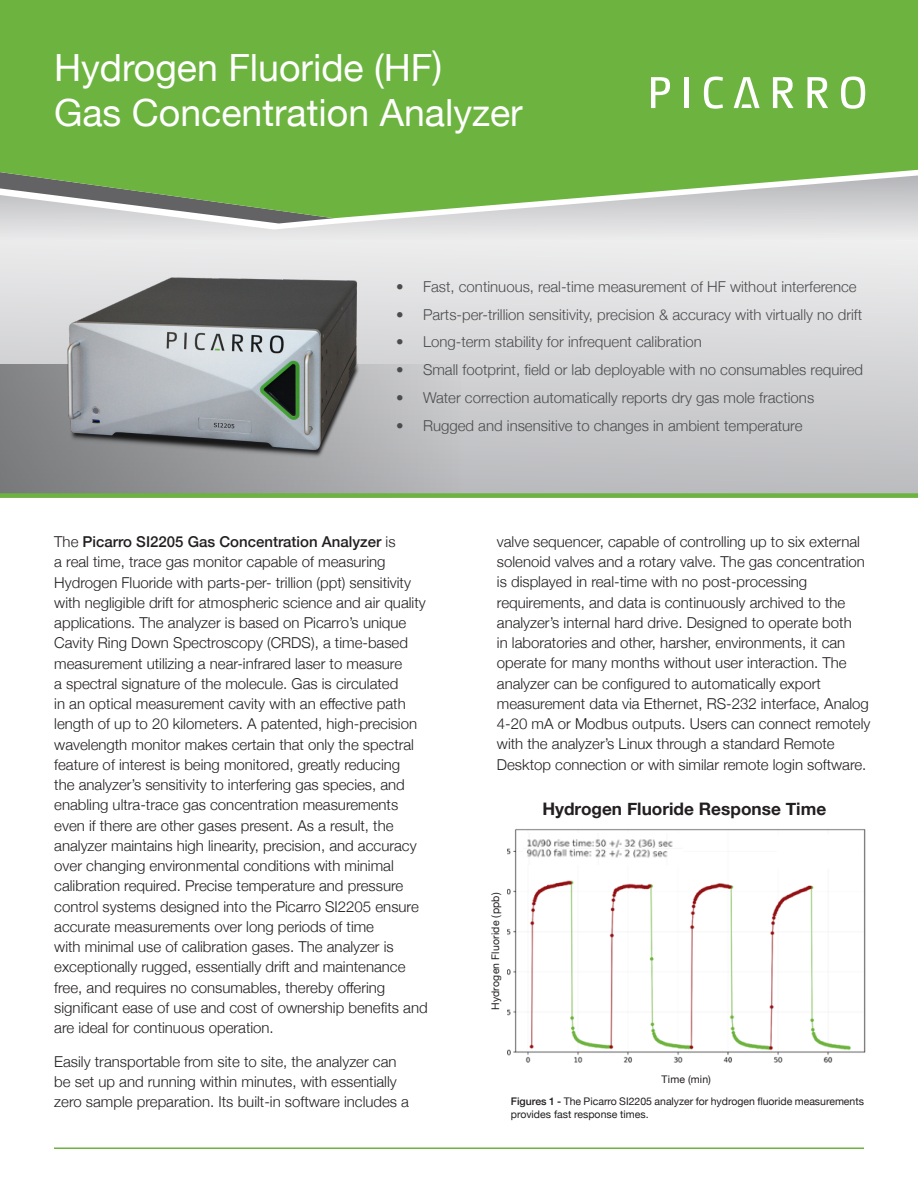
<style>
.page{position:relative;width:918px;height:1188px;background:#fff}
.page>*{position:absolute;margin:0;border:0;box-sizing:border-box;transform-origin:0 0}
.t1{font:37.5px "Helvetica Neue";color:#fff}
.t2{font:700 17.25px "Helvetica Neue";color:#231f20}
.t3{font:300 15px/20.2px "Helvetica Neue";color:#231f20}
.t4{font:300 15px "Helvetica Neue";color:#4b4c4d}
.t5{font:10.5px/12.6px "Helvetica Neue";color:#231f20}
.t6{font:10.5px "Helvetica Neue";letter-spacing:.02em;color:#231f20}
.s1{font-weight:500}
</style>
<div class="page">
<svg style="left:367px;top:240px;width:551px;height:253px;background:#d5d5d7"></svg>
<div style="left:0;top:159px;width:918px;height:81px;background:#e6e6e7"></div>
<svg style="left:0;top:364px;width:460px;height:129px;background:#b3b4b6"></svg>
<svg style="left:0;top:218px;width:918px;height:8px"></svg>
<svg style="left:0;top:218px;width:337px;height:6px"></svg>
<svg style="left:0;top:0;width:918px;height:218px;background:#75b54d"></svg>
<svg style="left:651px;top:77px;width:19px;height:31px"></svg>
<hr style="left:684px;top:77px;width:4px;height:31px;background:#fff">
<svg style="left:704px;top:77px;width:19px;height:32px"></svg>
<svg style="left:773px;top:77px;width:21px;height:31px"></svg>
<svg style="left:808px;top:77px;width:20px;height:31px"></svg>
<svg style="left:841px;top:76px;width:24px;height:33px"></svg>
<svg style="left:734px;top:77px;width:26px;height:31px"></svg>
<div style="left:0;top:493px;width:918px;height:5px;background:#6cb43f"></div>
<img style="left:0;top:226px;width:367px;height:258px">
<hr style="left:54px;top:1148px;width:810px;height:1px;background:#6cb43f">
<img style="left:507px;top:829px;width:359px;height:234px">
<img style="left:524px;top:834px;width:158px;height:30px">
<p class="t1" style="left:54px;top:40px;width:390px">Hydrogen Fluoride (HF)</p>
<p class="t1" style="left:54px;top:85px;width:470px">Gas Concentration Analyzer</p>
<p class="t4" style="left:396px;top:275px;width:462px">• Fast, continuous, real-time measurement of HF without interference</p>
<p class="t4" style="left:396px;top:302px;width:468px">• Parts-per-trillion sensitivity, precision &amp; accuracy with virtually no drift</p>
<p class="t4" style="left:396px;top:330px;width:307px">• Long-term stability for infrequent calibration</p>
<p class="t4" style="left:396px;top:358px;width:469px">• Small footprint, field or lab deployable with no consumables required</p>
<p class="t4" style="left:396px;top:385px;width:420px">• Water correction automatically reports dry gas mole fractions</p>
<p class="t4" style="left:396px;top:413px;width:408px">• Rugged and insensitive to changes in ambient temperature</p>
<p class="t3" style="left:54px;top:531px;width:375px">The <span class="s1">Picarro SI2205 Gas Concentration Analyzer</span> is<br>a real time, trace gas monitor capable of measuring Hydrogen Fluoride with parts-per- trillion (ppt) sensitivity with negligible drift for atmospheric science and air quality applications. The analyzer is based on Picarro’s unique Cavity Ring Down Spectroscopy (CRDS), a time-based measurement utilizing a near-infrared laser to measure<br>a spectral signature of the molecule. Gas is circulated<br>in an optical measurement cavity with an effective path length of up to 20 kilometers. A patented, high-precision wavelength monitor makes certain that only the spectral feature of interest is being monitored, greatly reducing<br>the analyzer’s sensitivity to interfering gas species, and enabling ultra-trace gas concentration measurements even if there are other gases present. As a result, the analyzer maintains high linearity, precision, and accuracy over changing environmental conditions with minimal calibration required. Precise temperature and pressure control systems designed into the Picarro SI2205 ensure accurate measurements over long periods of time<br>with minimal use of calibration gases. The analyzer is exceptionally rugged, essentially drift and maintenance free, and requires no consumables, thereby offering significant ease of use and cost of ownership benefits and are ideal for continuous operation.</p>
<p class="t3" style="left:54px;top:1050px;width:356px">Easily transportable from site to site, the analyzer can be set up and running within minutes, with essentially zero sample preparation. Its built-in software includes a</p>
<p class="t3" style="left:497px;top:530px;width:375px">valve sequencer, capable of controlling up to six external solenoid valves and a rotary valve. The gas concentration is displayed in real-time with no post-processing requirements, and data is continuously archived to the analyzer’s internal hard drive. Designed to operate both<br>in laboratories and other, harsher, environments, it can operate for many months without user interaction. The analyzer can be configured to automatically export measurement data via Ethernet, RS-232 interface, Analog 4-20 mA or Modbus outputs. Users can connect remotely with the analyzer’s Linux through a standard Remote Desktop connection or with similar remote login software.</p>
<p class="t2" style="left:542px;top:796px;width:285px">Hydrogen Fluoride Response Time</p>
<p class="t6" style="left:488px;top:1010px;width:119px;rotate:-90deg">Hydrogen Fluoride (ppb)</p>
<p class="t5" style="left:662px;top:1073px;width:51px">Time (min)</p>
<p class="t5" style="left:511px;top:1096px;width:355px"><span class="s1">Figures 1 -</span> The Picarro SI2205 analyzer for hydrogen fluoride measurements provides fast response times.</p>
</div>
